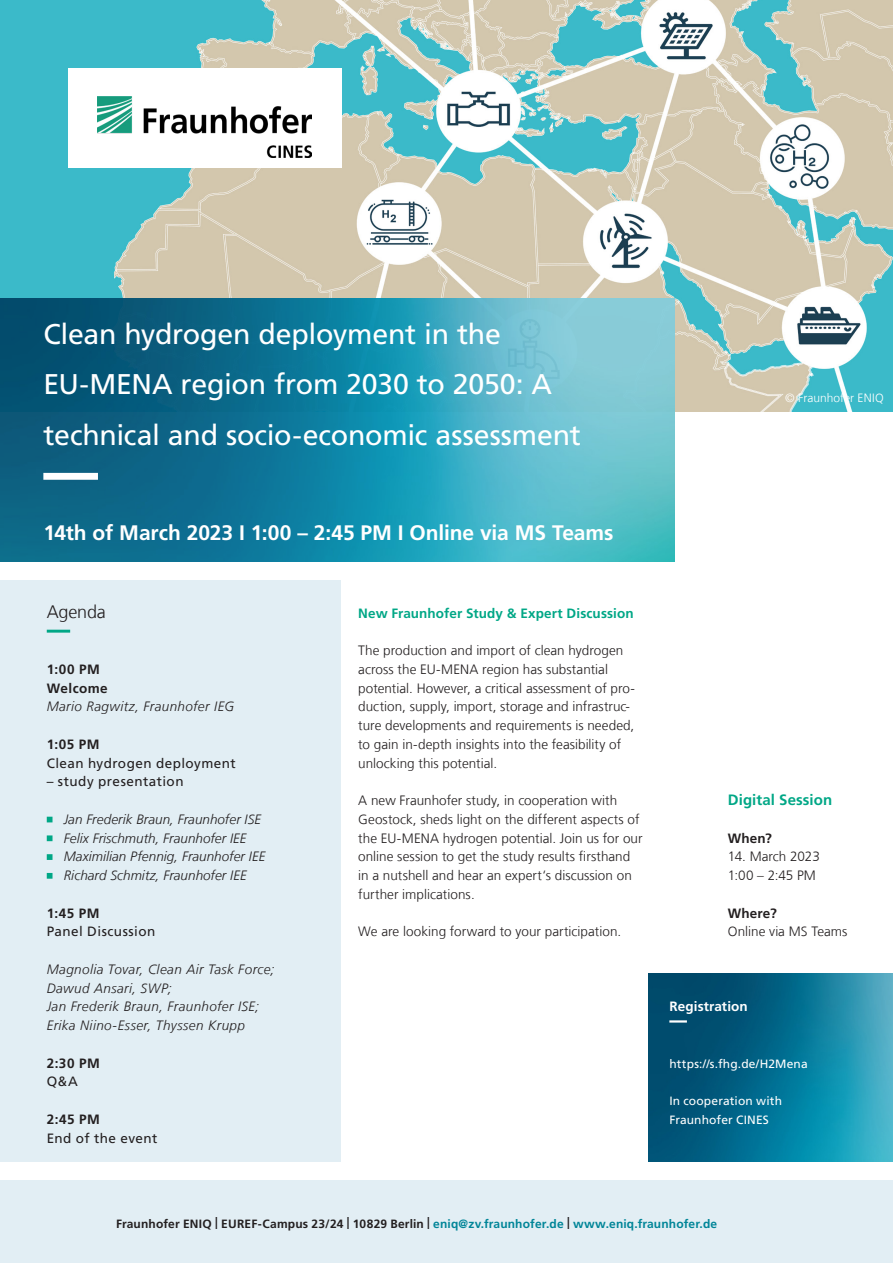
<style>
.page{position:relative;width:893px;height:1263px;background:#fff}
.page>*{position:absolute;margin:0;border:0;box-sizing:border-box;transform-origin:0 0}
.Ueberschrift_28_33_6{font:28.5px/50.4px "Frutiger LT Com";letter-spacing:-.01em;color:#fff}
.Sub_Ueberschrift_14{font:700 21px "Frutiger LT Com";letter-spacing:-.005em;color:#fff}
.Infokasten_gross_Ueb{font:300 18px "Frutiger LT Com";letter-spacing:-.01em;color:#231f20}
.Fliesstext_9_12_5_sc{font:700 15px "Frutiger LT Com";letter-spacing:.005em;color:#00a786}
.Fliesstext_9_12_5_sc-2{font:300 13.5px/18.8px "Frutiger LT Com";letter-spacing:.005em;color:#231f20}
.Introtext_9_12_5_sch{font:italic 300 13.5px/18.8px "Frutiger LT Com";letter-spacing:.03em;color:#231f20}
.Aufzaehlung_9_12_5_s{font:italic 300 13.5px "Frutiger LT Com";color:#231f20}
.Introtext_9_12_5_sch-2{font:13.5px/18.8px "Frutiger LT Com";letter-spacing:.03em;color:#231f20}
.Fliesstext_9_12_5_sc-3{font:700 13.5px "Frutiger LT Com";letter-spacing:.01em;color:#00a786}
.Absatzueberschrift_9{font:300 13.5px "Frutiger LT Com";color:#231f20}
.Infokasten_klein_Ube{font:700 13.5px "Frutiger LT Com";letter-spacing:.01em;color:#fff}
.Absatzueberschrift_9-2{font:700 13.5px "Frutiger LT Com";letter-spacing:.01em;color:#231f20}
.Introtext_9_12_5_sch-3{font:700 13.5px/18.8px "Frutiger LT Com";color:#231f20}
.Infokasten_klein_Fli{font:700 12px "Frutiger LT Com";letter-spacing:.01em;color:#231f20}
.Infokasten_klein_Fli-2{font:12px/18.8px "Frutiger LT Com";letter-spacing:.015em;color:#fff}
.Ueberschrift_Kat2_20{font:300 12px "Frutiger LT Com";letter-spacing:.005em;color:#fff}
.s1{font-weight:700;font-style:normal}
.s2{font-weight:700}
.s3{font-weight:400}
.s4{color:#008598}
</style>
<div class="page">
<div style="left:0;top:1180px;width:893px;height:83px;background:#e2eef4"></div>
<img style="left:0;top:0;width:893px;height:411px">
<img style="left:0;top:299px;width:675px;height:263px">
<div style="left:68px;top:68px;width:273px;height:100px;background:#fff"></div>
<img style="left:98px;top:97px;width:214px;height:60px">
<svg style="left:43px;top:473px;width:583px;height:7px"></svg>
<div style="left:0;top:580px;width:341px;height:581px;background:#e2eef4"></div>
<svg style="left:47px;top:630px;width:24px;height:3px"></svg>
<svg style="left:47px;top:817px;width:6px;height:5px"></svg>
<svg style="left:47px;top:835px;width:6px;height:6px"></svg>
<svg style="left:47px;top:854px;width:6px;height:6px"></svg>
<svg style="left:47px;top:873px;width:6px;height:6px"></svg>
<img style="left:648px;top:974px;width:245px;height:187px">
<svg style="left:669px;top:1020px;width:224px;height:2px"></svg>
<p class="Ueberschrift_28_33_6" style="left:43px;top:309px;width:539px">Clean hydrogen deployment in the<br>EU-MENA region from 2030 to 2050: A technical and socio-economic assessment</p>
<p class="Ueberschrift_Kat2_20" style="left:785px;top:390px;width:100px">© Fraunhofer ENIQ</p>
<p class="Sub_Ueberschrift_14" style="left:43px;top:521px;width:572px">14th of March 2023 I 1:00 – 2:45 PM I Online via MS Teams</p>
<p class="Infokasten_gross_Ueb" style="left:47px;top:601px;width:61px">Agenda</p>
<p class="Introtext_9_12_5_sch" style="left:47px;top:660px;width:189px"><span class="s1">1:00 PM<br>Welcome<br></span>Mario Ragwitz, Fraunhofer IEG</p>
<p class="Introtext_9_12_5_sch-2" style="left:47px;top:735px;width:191px"><span class="s2">1:05 PM<br></span>Clean hydrogen deployment</p>
<p class="Introtext_9_12_5_sch-2" style="left:47px;top:772px;width:138px">– study presentation</p>
<p class="Aufzaehlung_9_12_5_s" style="left:64px;top:811px;width:199px">Jan Frederik Braun, Fraunhofer ISE</p>
<p class="Aufzaehlung_9_12_5_s" style="left:64px;top:830px;width:184px">Felix Frischmuth, Fraunhofer IEE</p>
<p class="Aufzaehlung_9_12_5_s" style="left:64px;top:849px;width:203px">Maximilian Pfennig, Fraunhofer IEE</p>
<p class="Aufzaehlung_9_12_5_s" style="left:64px;top:867px;width:185px">Richard Schmitz, Fraunhofer IEE</p>
<p class="Introtext_9_12_5_sch-2" style="left:47px;top:904px;width:110px"><span class="s2">1:45 PM<br></span>Panel Discussion</p>
<p class="Introtext_9_12_5_sch" style="left:47px;top:960px;width:229px">Magnolia Tovar, Clean Air Task Force;<br>Dawud Ansari, SWP;<br>Jan Frederik Braun, Fraunhofer ISE;<br>Erika Niino-Esser, Thyssen Krupp</p>
<p class="Introtext_9_12_5_sch-3" style="left:47px;top:1054px;width:54px">2:30 PM<br><span class="s3">Q&amp;A</span></p>
<p class="Introtext_9_12_5_sch-2" style="left:47px;top:1110px;width:112px"><span class="s2">2:45 PM<br></span>End of the event</p>
<p class="Fliesstext_9_12_5_sc-3" style="left:358px;top:605px;width:277px">New Fraunhofer Study &amp; Expert Discussion</p>
<p class="Fliesstext_9_12_5_sc-2" style="left:358px;top:641px;width:278px">The production and import of clean hydrogen across the EU-MENA region has substantial potential. However, a critical assessment of pro&shy;duction, supply, import, storage and infrastruc&shy;ture developments and requirements is needed, to gain in-depth insights into the feasibility of unlocking this potential.</p>
<p class="Fliesstext_9_12_5_sc-2" style="left:358px;top:791px;width:286px">A new Fraunhofer study, in cooperation with Geostock, sheds light on the different aspects of the EU-MENA hydrogen potential. Join us for our online session to get the study results firsthand in a nutshell and hear an expert‘s discussion on further implications.</p>
<p class="Fliesstext_9_12_5_sc-2" style="left:358px;top:922px;width:265px">We are looking forward to your participation.</p>
<p class="Fliesstext_9_12_5_sc" style="left:728px;top:791px;width:106px">Digital Session</p>
<p class="Absatzueberschrift_9-2" style="left:728px;top:830px;width:46px">When?</p>
<p class="Absatzueberschrift_9" style="left:728px;top:849px;width:94px">14. March 2023</p>
<p class="Absatzueberschrift_9" style="left:728px;top:868px;width:90px">1:00 – 2:45 PM</p>
<p class="Absatzueberschrift_9-2" style="left:728px;top:905px;width:50px">Where?</p>
<p class="Fliesstext_9_12_5_sc-2" style="left:728px;top:922px;width:121px">Online via MS Teams</p>
<p class="Infokasten_klein_Ube" style="left:669px;top:999px;width:80px">Registration</p>
<p class="Infokasten_klein_Fli-2" style="left:669px;top:1054px;width:140px">https://s.fhg.de/H2Mena</p>
<p class="Infokasten_klein_Fli-2" style="left:669px;top:1092px;width:114px">In cooperation with<br>Fraunhofer CINES</p>
<p class="Infokasten_klein_Fli" style="left:116px;top:1216px;width:603px">Fraunhofer ENIQ | EUREF-Campus 23/24 | 10829 Berlin | <span class="s4">eniq@zv.fraunhofer.de</span> | <span class="s4">www.eniq.fraunhofer.de</span></p>
</div>
